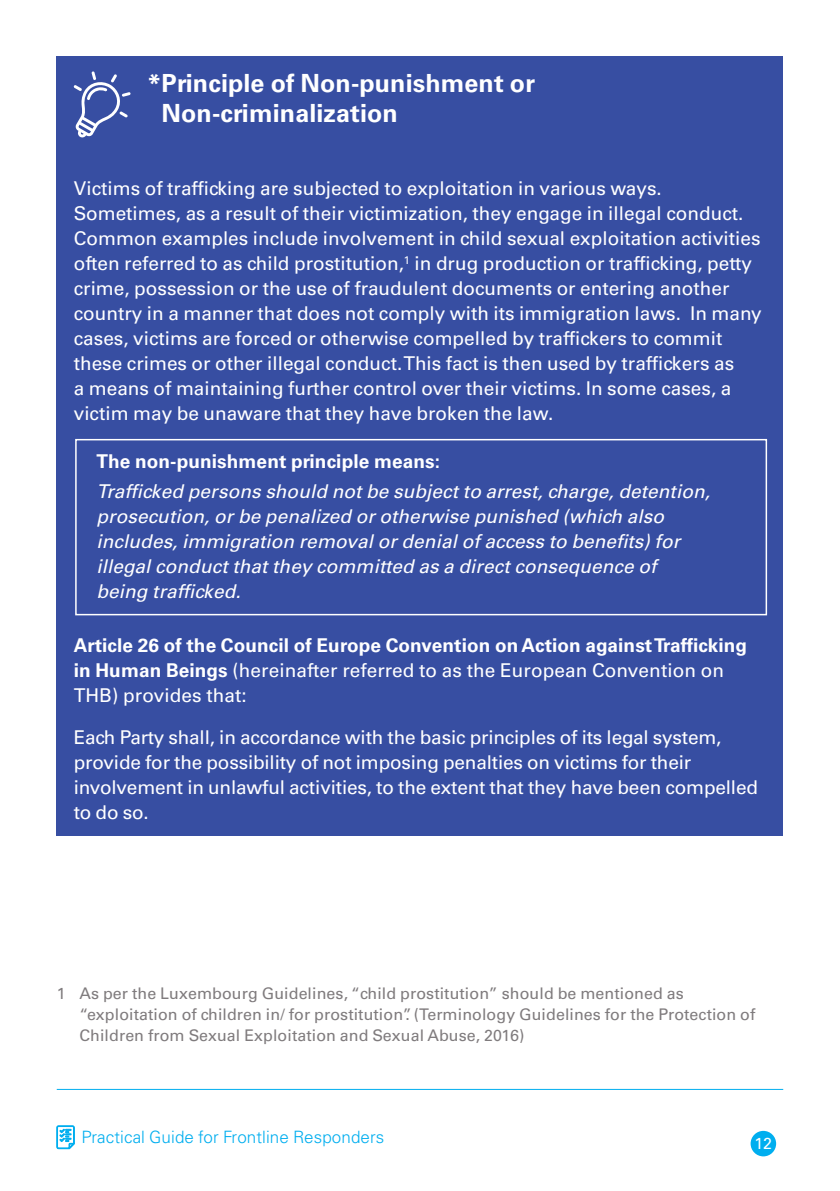
<style>
.page{position:relative;width:840px;height:1191px;background:#fff}
.page>*{position:absolute;margin:0;border:0;box-sizing:border-box;transform-origin:0 0}
.Mobile_B_header_blac{font:700 25px/30px "Univers LT Pro 65";letter-spacing:.005em;color:#fff}
.Mobile_MT{font:19px/25px "Univers LT Std";color:#fff}
.Mobile_MT-2{font:italic 19px/25px "Univers LT Std";letter-spacing:.005em;color:#fff}
.Mobile_MT-3{font:700 19px/25px "Univers LT Std";letter-spacing:.005em;color:#fff}
.Mobile_MT_bold{font:700 19px "Univers LT Pro 65";letter-spacing:.005em;color:#fff}
.t1{font:300 17px "Univers LT Std";letter-spacing:.005em;color:#00aeef}
.Mobile_footnote{font:16px/21px "Univers LT Std";letter-spacing:.005em;color:#7f7b7d}
.t2{font:16px "Univers LT Std";color:#fff}
.s1{color:#374ea2}
.s2{font-weight:400}
</style>
<div class="page">
<div style="left:750px;top:1130px;width:25px;height:26px;background:#00aeef;border-radius:50%"></div>
<hr style="left:57px;top:1089px;width:725px;height:1px;background:#00aeef">
<svg style="left:56px;top:1125px;width:19px;height:24px"></svg>
<div style="left:57px;top:57px;width:725px;height:779px;background:#374ea2"></div>
<div style="left:75px;top:439px;width:691px;height:176px;border:2px solid #fff"></div>
<svg style="left:73px;top:71px;width:58px;height:67px"></svg>
<p class="Mobile_B_header_blac" style="left:147px;top:68px;width:389px">*Principle of Non-punishment or <span class="s1">*</span>Non-criminalization</p>
<p class="Mobile_MT" style="left:74px;top:176px;width:689px">Victims of trafficking are subjected to exploitation in various ways.<br>Sometimes, as a result of their victimization, they engage in illegal conduct.<br>Common examples include involvement in child sexual exploitation activities often referred to as child prostitution,<sup>1</sup> in drug production or trafficking, petty crime, possession or the use of fraudulent documents or entering another country in a manner that does not comply with its immigration laws. In many cases, victims are forced or otherwise compelled by traffickers to commit these crimes or other illegal conduct. This fact is then used by traffickers as<br>a means of maintaining further control over their victims. In some cases, a victim may be unaware that they have broken the law.</p>
<p class="Mobile_MT_bold" style="left:96px;top:449px;width:345px">The non-punishment principle means:</p>
<p class="Mobile_MT-2" style="left:96px;top:479px;width:614px">Trafficked persons should not be subject to arrest, charge, detention, prosecution, or be penalized or otherwise punished (which also includes, immigration removal or denial of access to benefits) for illegal conduct that they committed as a direct consequence of being trafficked.</p>
<p class="Mobile_MT-3" style="left:74px;top:632px;width:674px">Article 26 of the Council of Europe Convention on Action against Trafficking in Human Beings <span class="s2">(hereinafter referred to as the European Convention on<br>THB) provides that:</span></p>
<p class="Mobile_MT" style="left:74px;top:724px;width:685px">Each Party shall, in accordance with the basic principles of its legal system, provide for the possibility of not imposing penalties on victims for their involvement in unlawful activities, to the extent that they have been compelled to do so.</p>
<p class="Mobile_footnote" style="left:79px;top:983px;width:677px;text-indent:-23px">1 As per the Luxembourg Guidelines, “child prostitution” should be mentioned as “exploitation of children in/ for prostitution”. (Terminology Guidelines for the Protection of<br>Children from Sexual Exploitation and Sexual Abuse, 2016)</p>
<p class="t1" style="left:81px;top:1126px;width:304px">Practical Guide for Frontline Responders</p>
<p class="t2" style="left:754px;top:1133px;width:19px">12</p>
</div>
